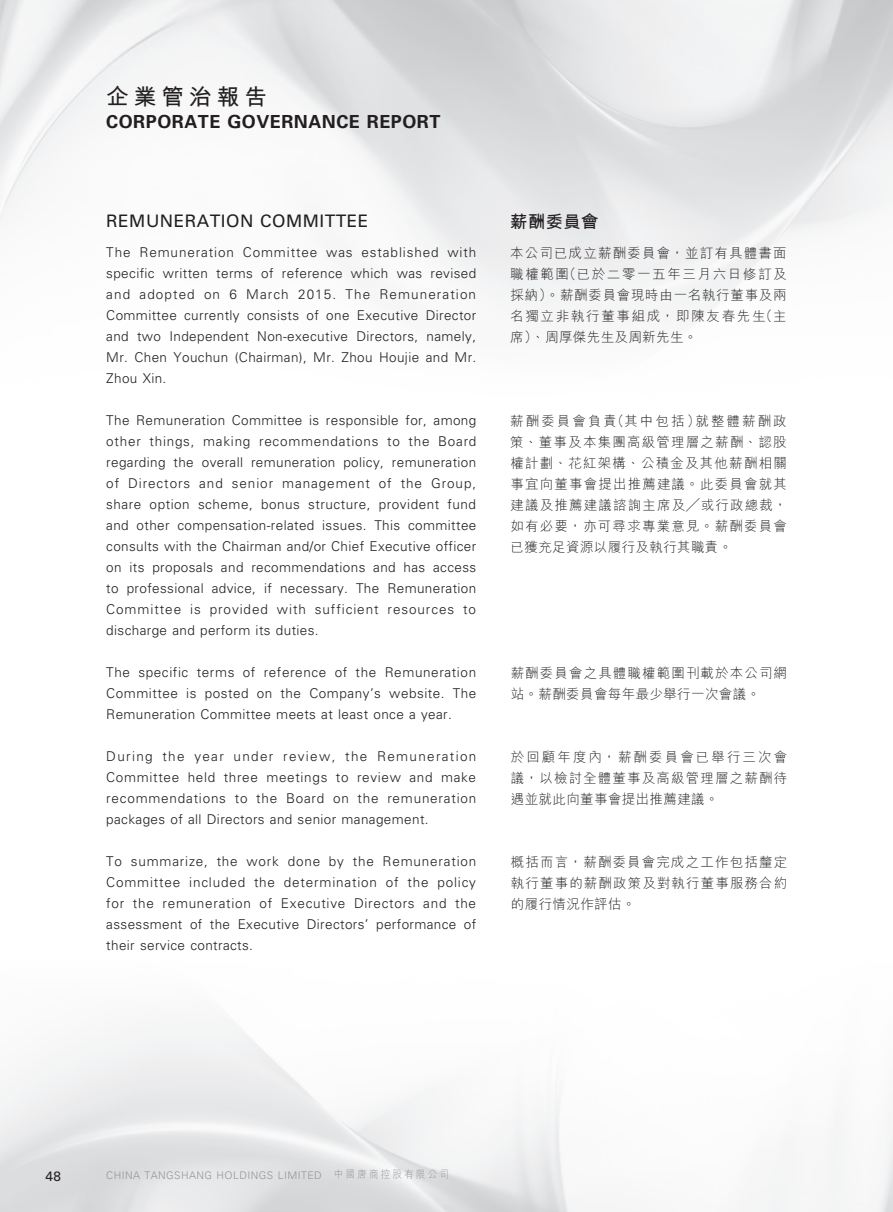
<style>
.page{position:relative;width:893px;height:1212px;background:#fff}
.page>*{position:absolute;margin:0;border:0;box-sizing:border-box;transform-origin:0 0}
.t1{font:700 22.5px "M Hei HK";letter-spacing:.23em;color:#231f20}
.t2{font:700 18px "Univers";letter-spacing:.03em;color:#231f20}
.t3{font:17.25px "Univers";color:#231f20}
.t4{font:700 17.25px "M Hei HK";letter-spacing:.03em;color:#231f20}
.t5{font:300 13.5px/21px "Univers";letter-spacing:.03em;color:#231f20;text-align:justify}
.t6{font:300 13.5px/21px "M Hei HK";letter-spacing:.08em;color:#231f20;text-align:justify}
.t7{font:13.5px "Univers";color:#231f20}
.t8{font:300 10.5px "Univers";letter-spacing:.04em;color:#939598}
.s1{font-family:"M Hei HK"}
</style>
<div class="page">
<h1 class="t1" style="left:106px;top:81px;width:162px">企業管治報告</h1>
<h2 class="t2" style="left:106px;top:111px;width:336px">CORPORATE GOVERNANCE REPORT</h2>
<p class="t3" style="left:106px;top:211px;width:26px">REMUNERATION</p>
<p class="t3" style="left:260px;top:211px;width:25px">COMMITTEE</p>
<p class="t5" style="left:106px;top:242px;width:372px">The Remuneration Committee was established with specific written terms of reference which was revised and adopted on 6 March 2015. The Remuneration Committee currently consists of one Executive Director and two Independent Non-executive Directors, namely, Mr. Chen Youchun (Chairman), Mr. Zhou Houjie and Mr.<br>Zhou Xin.</p>
<p class="t5" style="left:106px;top:410px;width:372px">The Remuneration Committee is responsible for, among other things, making recommendations to the Board regarding the overall remuneration policy, remuneration of Directors and senior management of the Group, share option scheme, bonus structure, provident fund and other compensation-related issues. This committee consults with the Chairman and/or Chief Executive officer on its proposals and recommendations and has access to professional advice, if necessary. The Remuneration Committee is provided with sufficient resources to discharge and perform its duties.</p>
<p class="t5" style="left:106px;top:662px;width:372px">The specific terms of reference of the Remuneration Committee is posted on the Company’s website. The Remuneration Committee meets at least once a year.</p>
<p class="t5" style="left:106px;top:746px;width:372px">During the year under review, the Remuneration Committee held three meetings to review and make recommendations to the Board on the remuneration packages of all Directors and senior management.</p>
<p class="t5" style="left:106px;top:851px;width:372px">To summarize, the work done by the Remuneration Committee included the determination of the policy for the remuneration of Executive Directors and the assessment of the Executive Directors’ performance of their service contracts.</p>
<p class="t4" style="left:510px;top:209px;width:90px">薪酬委員會</p>
<p class="t6" style="left:510px;top:242px;width:278px">本公司已成立薪酬委員會，並訂有具體書面職權範圍（已於二零一五年三月六日修訂及採納）。薪酬委員會現時由一名執行董事及兩名獨立非執行董事組成，即陳友春先生（主席）、周厚傑先生及周新先生。</p>
<p class="t6" style="left:510px;top:410px;width:278px">薪酬委員會負責（其中包括）就整體薪酬政策、董事及本集團高級管理層之薪酬、認股權計劃、花紅架構、公積金及其他薪酬相關事宜向董事會提出推薦建議。此委員會就其建議及推薦建議諮詢主席及╱或行政總裁，如有必要，亦可尋求專業意見。薪酬委員會已獲充足資源以履行及執行其職責。</p>
<p class="t6" style="left:511px;top:662px;width:278px">薪酬委員會之具體職權範圍刊載於本公司網站。薪酬委員會每年最少舉行一次會議。</p>
<p class="t6" style="left:511px;top:746px;width:278px">於回顧年度內，薪酬委員會已舉行三次會議，以檢討全體董事及高級管理層之薪酬待遇並就此向董事會提出推薦建議。</p>
<p class="t6" style="left:511px;top:851px;width:278px">概括而言，薪酬委員會完成之工作包括釐定執行董事的薪酬政策及對執行董事服務合約的履行情況作評估。</p>
<p class="t7" style="left:45px;top:1168px;width:17px">48</p>
<p class="t8" style="left:106px;top:1168px;width:344px">CHINA TANGSHANG HOLDINGS LIMITED <span class="s1">中國唐商控股有限公司</span></p>
</div>
